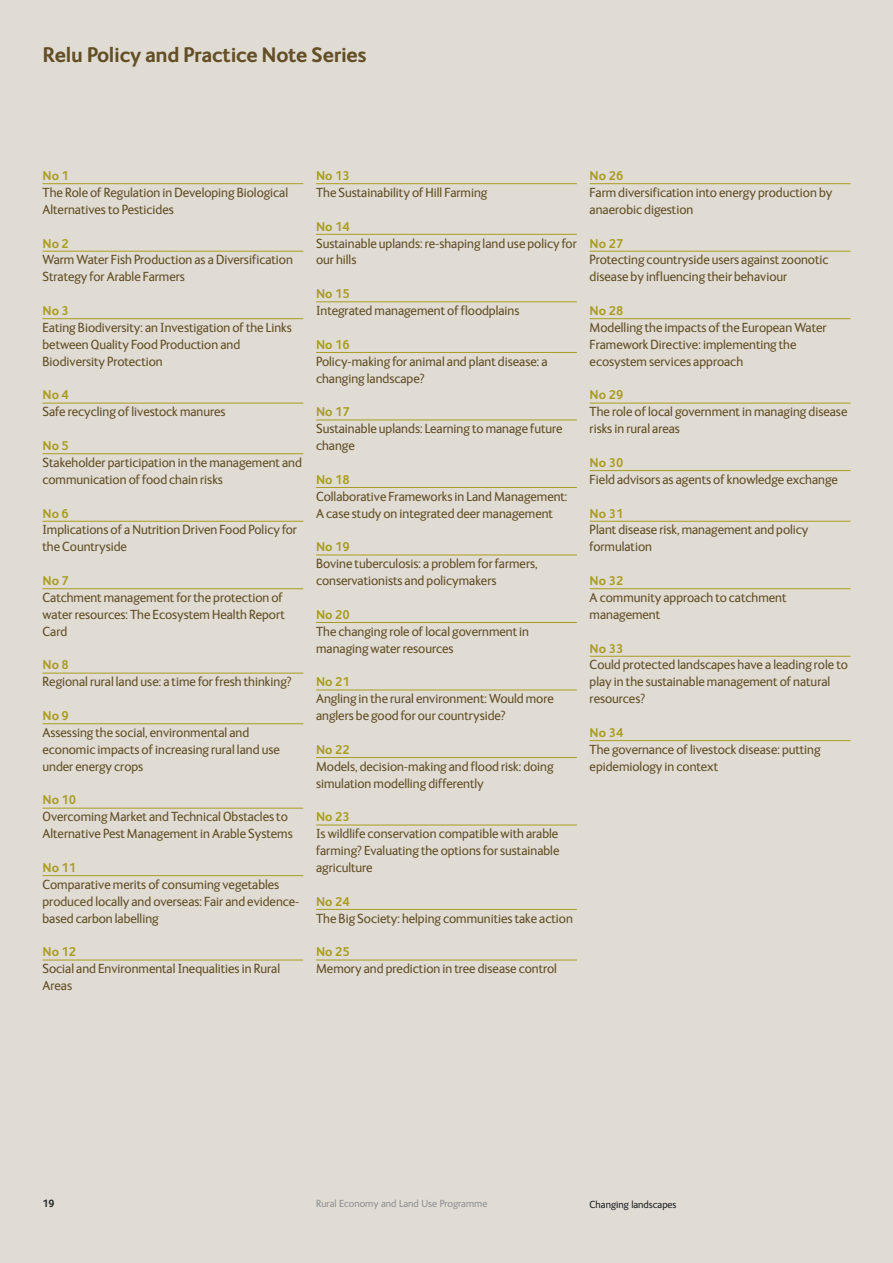
<style>
.page{position:relative;width:893px;height:1263px;background:#e0dcd4}
.page>*{position:absolute;margin:0;border:0;box-sizing:border-box;transform-origin:0 0}
.t1{font:700 21px "FS Ingrid";letter-spacing:-.01em;color:#634f26}
.t2{font:13.5px/16.8px "FS Ingrid";color:#634f26}
.t3{font:700 12.75px "FS Ingrid";color:#a99d21}
.t4{font:10.5px "FS Ingrid";color:#909092}
.t5{font:10.5px "FS Ingrid";color:#212125}
.t6{font:700 10.5px "FS Ingrid";color:#212125}
</style>
<div class="page">
<hr style="left:43px;top:183px;width:260px;height:1px;background:#a99d21">
<hr style="left:43px;top:251px;width:260px;height:1px;background:#a99d21">
<hr style="left:43px;top:318px;width:260px;height:1px;background:#a99d21">
<hr style="left:43px;top:403px;width:260px;height:1px;background:#a99d21">
<hr style="left:43px;top:453px;width:260px;height:1px;background:#a99d21">
<hr style="left:43px;top:521px;width:260px;height:1px;background:#a99d21">
<hr style="left:43px;top:588px;width:260px;height:1px;background:#a99d21">
<hr style="left:43px;top:673px;width:260px;height:1px;background:#a99d21">
<hr style="left:43px;top:723px;width:260px;height:1px;background:#a99d21">
<hr style="left:43px;top:808px;width:260px;height:1px;background:#a99d21">
<hr style="left:43px;top:875px;width:260px;height:1px;background:#a99d21">
<hr style="left:43px;top:960px;width:260px;height:1px;background:#a99d21">
<hr style="left:316px;top:183px;width:261px;height:1px;background:#a99d21">
<hr style="left:316px;top:234px;width:261px;height:1px;background:#a99d21">
<hr style="left:316px;top:302px;width:261px;height:1px;background:#a99d21">
<hr style="left:316px;top:352px;width:261px;height:1px;background:#a99d21">
<hr style="left:316px;top:420px;width:261px;height:1px;background:#a99d21">
<hr style="left:316px;top:487px;width:261px;height:1px;background:#a99d21">
<hr style="left:316px;top:555px;width:261px;height:1px;background:#a99d21">
<hr style="left:316px;top:622px;width:261px;height:1px;background:#a99d21">
<hr style="left:316px;top:690px;width:261px;height:1px;background:#a99d21">
<hr style="left:316px;top:757px;width:261px;height:1px;background:#a99d21">
<hr style="left:316px;top:825px;width:261px;height:1px;background:#a99d21">
<hr style="left:316px;top:909px;width:261px;height:1px;background:#a99d21">
<hr style="left:316px;top:960px;width:261px;height:1px;background:#a99d21">
<hr style="left:590px;top:183px;width:260px;height:1px;background:#a99d21">
<hr style="left:590px;top:251px;width:260px;height:1px;background:#a99d21">
<hr style="left:590px;top:318px;width:260px;height:1px;background:#a99d21">
<hr style="left:590px;top:403px;width:260px;height:1px;background:#a99d21">
<hr style="left:590px;top:470px;width:260px;height:1px;background:#a99d21">
<hr style="left:590px;top:521px;width:260px;height:1px;background:#a99d21">
<hr style="left:590px;top:588px;width:260px;height:1px;background:#a99d21">
<hr style="left:590px;top:656px;width:260px;height:1px;background:#a99d21">
<hr style="left:590px;top:740px;width:260px;height:1px;background:#a99d21">
<h1 class="t1" style="left:43px;top:47px;width:326px">Relu Policy and Practice Note Series</h1>
<p class="t3" style="left:43px;top:171px;width:28px">No 1</p>
<p class="t2" style="left:43px;top:185px;width:247px">The Role of Regulation in Developing Biological<br>Alternatives to Pesticides</p>
<p class="t3" style="left:43px;top:238px;width:28px">No 2</p>
<p class="t2" style="left:43px;top:253px;width:252px">Warm Water Fish Production as a Diversification<br>Strategy for Arable Farmers</p>
<p class="t3" style="left:43px;top:306px;width:28px">No 3</p>
<p class="t2" style="left:43px;top:320px;width:251px">Eating Biodiversity: an Investigation of the Links between Quality Food Production and<br>Biodiversity Protection</p>
<p class="t3" style="left:43px;top:390px;width:28px">No 4</p>
<p class="t2" style="left:43px;top:404px;width:185px">Safe recycling of livestock manures</p>
<p class="t3" style="left:43px;top:441px;width:28px">No 5</p>
<p class="t2" style="left:43px;top:455px;width:261px">Stakeholder participation in the management and communication of food chain risks</p>
<p class="t3" style="left:43px;top:508px;width:28px">No 6</p>
<p class="t2" style="left:43px;top:523px;width:256px">Implications of a Nutrition Driven Food Policy for the Countryside</p>
<p class="t3" style="left:43px;top:576px;width:28px">No 7</p>
<p class="t2" style="left:43px;top:590px;width:244px">Catchment management for the protection of water resources: The Ecosystem Health Report<br>Card</p>
<p class="t3" style="left:43px;top:660px;width:28px">No 8</p>
<p class="t2" style="left:43px;top:674px;width:251px">Regional rural land use: a time for fresh thinking?</p>
<p class="t3" style="left:43px;top:711px;width:28px">No 9</p>
<p class="t2" style="left:43px;top:725px;width:239px">Assessing the social, environmental and economic impacts of increasing rural land use under energy crops</p>
<p class="t3" style="left:43px;top:795px;width:35px">No 10</p>
<p class="t2" style="left:43px;top:809px;width:252px">Overcoming Market and Technical Obstacles to<br>Alternative Pest Management in Arable Systems</p>
<p class="t3" style="left:43px;top:863px;width:35px">No 11</p>
<p class="t2" style="left:43px;top:877px;width:258px">Comparative merits of consuming vegetables produced locally and overseas: Fair and evidence&shy;based carbon labelling</p>
<p class="t3" style="left:43px;top:947px;width:35px">No 12</p>
<p class="t2" style="left:43px;top:961px;width:239px">Social and Environmental Inequalities in Rural<br>Areas</p>
<p class="t3" style="left:316px;top:171px;width:35px">No 13</p>
<p class="t2" style="left:316px;top:185px;width:173px">The Sustainability of Hill Farming</p>
<p class="t3" style="left:316px;top:221px;width:35px">No 14</p>
<p class="t2" style="left:316px;top:236px;width:262px">Sustainable uplands: re-shaping land use policy for our hills</p>
<p class="t3" style="left:316px;top:289px;width:35px">No 15</p>
<p class="t2" style="left:316px;top:303px;width:205px">Integrated management of floodplains</p>
<p class="t3" style="left:316px;top:340px;width:35px">No 16</p>
<p class="t2" style="left:316px;top:354px;width:233px">Policy-making for animal and plant disease: a changing landscape?</p>
<p class="t3" style="left:316px;top:407px;width:35px">No 17</p>
<p class="t2" style="left:316px;top:421px;width:248px">Sustainable uplands: Learning to manage future change</p>
<p class="t3" style="left:316px;top:475px;width:35px">No 18</p>
<p class="t2" style="left:316px;top:489px;width:253px">Collaborative Frameworks in Land Management:<br>A case study on integrated deer management</p>
<p class="t3" style="left:316px;top:542px;width:35px">No 19</p>
<p class="t2" style="left:316px;top:556px;width:223px">Bovine tuberculosis: a problem for farmers, conservationists and policymakers</p>
<p class="t3" style="left:316px;top:610px;width:35px">No 20</p>
<p class="t2" style="left:316px;top:624px;width:214px">The changing role of local government in managing water resources</p>
<p class="t3" style="left:316px;top:677px;width:35px">No 21</p>
<p class="t2" style="left:316px;top:691px;width:239px">Angling in the rural environment: Would more anglers be good for our countryside?</p>
<p class="t3" style="left:316px;top:745px;width:35px">No 22</p>
<p class="t2" style="left:316px;top:759px;width:239px">Models, decision-making and flood risk: doing simulation modelling differently</p>
<p class="t3" style="left:316px;top:812px;width:35px">No 23</p>
<p class="t2" style="left:316px;top:826px;width:245px;text-align:justify">Is wildlife conservation compatible with arable farming? Evaluating the options for sustainable agriculture</p>
<p class="t3" style="left:316px;top:896px;width:35px">No 24</p>
<p class="t2" style="left:316px;top:911px;width:258px">The Big Society: helping communities take action</p>
<p class="t3" style="left:316px;top:947px;width:35px">No 25</p>
<p class="t2" style="left:316px;top:961px;width:242px">Memory and prediction in tree disease control</p>
<p class="t3" style="left:590px;top:171px;width:35px">No 26</p>
<p class="t2" style="left:590px;top:185px;width:244px">Farm diversification into energy production by anaerobic digestion</p>
<p class="t3" style="left:590px;top:238px;width:35px">No 27</p>
<p class="t2" style="left:590px;top:253px;width:240px">Protecting countryside users against zoonotic disease by influencing their behaviour</p>
<p class="t3" style="left:590px;top:306px;width:35px">No 28</p>
<p class="t2" style="left:590px;top:320px;width:238px">Modelling the impacts of the European Water<br>Framework Directive: implementing the ecosystem services approach</p>
<p class="t3" style="left:590px;top:390px;width:35px">No 29</p>
<p class="t2" style="left:590px;top:404px;width:259px">The role of local government in managing disease risks in rural areas</p>
<p class="t3" style="left:590px;top:458px;width:35px">No 30</p>
<p class="t2" style="left:590px;top:472px;width:250px">Field advisors as agents of knowledge exchange</p>
<p class="t3" style="left:590px;top:508px;width:35px">No 31</p>
<p class="t2" style="left:590px;top:523px;width:220px">Plant disease risk, management and policy formulation</p>
<p class="t3" style="left:590px;top:576px;width:35px">No 32</p>
<p class="t2" style="left:590px;top:590px;width:198px">A community approach to catchment management</p>
<p class="t3" style="left:590px;top:643px;width:35px">No 33</p>
<p class="t2" style="left:590px;top:658px;width:260px">Could protected landscapes have a leading role to play in the sustainable management of natural resources?</p>
<p class="t3" style="left:590px;top:728px;width:35px">No 34</p>
<p class="t2" style="left:590px;top:742px;width:232px">The governance of livestock disease: putting epidemiology in context</p>
<p class="t6" style="left:43px;top:1199px;width:13px">19</p>
<p class="t4" style="left:316px;top:1199px;width:173px">Rural Economy and Land Use Programme</p>
<p class="t5" style="left:590px;top:1200px;width:88px">Changing landscapes</p>
</div>
